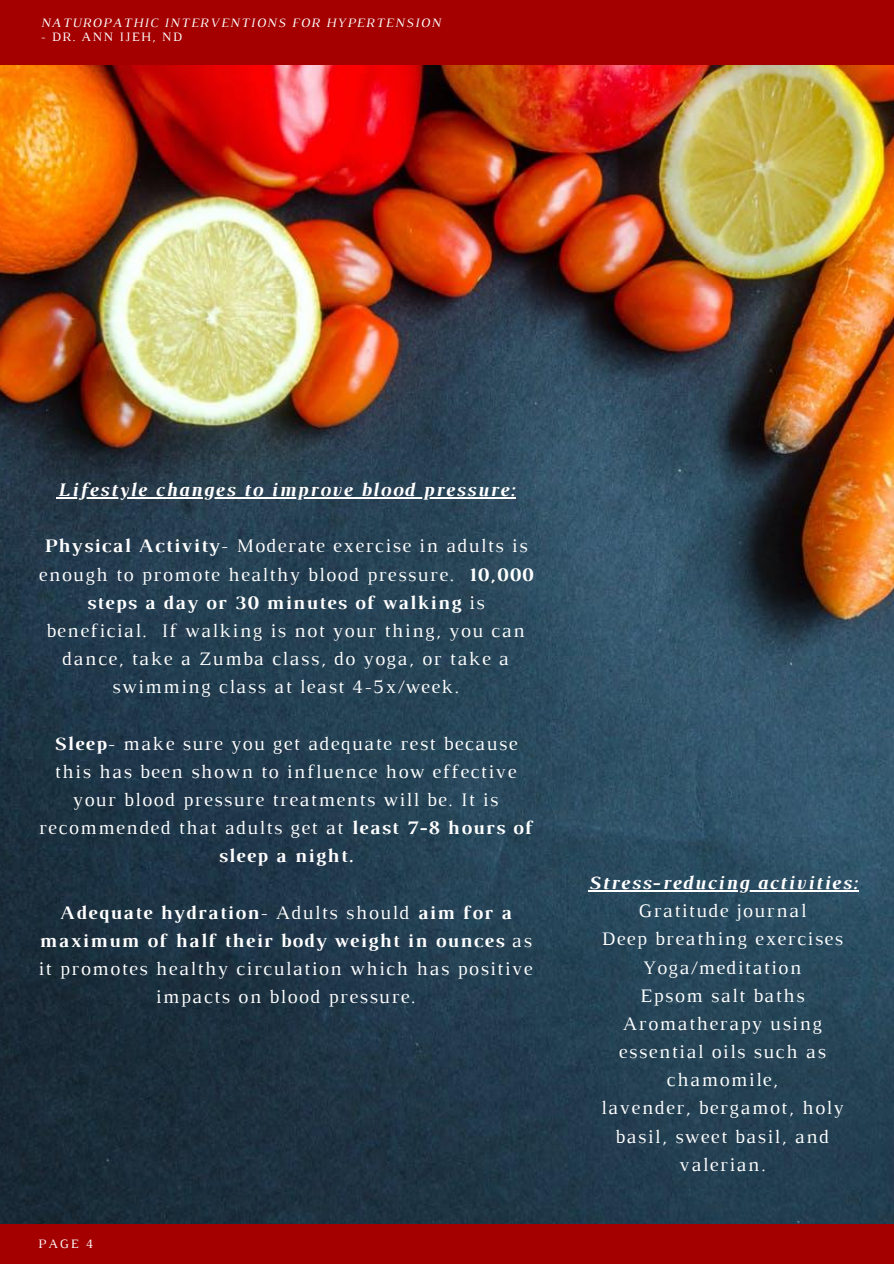
<style>
.page{position:relative;width:894px;height:1264px;background:#fff}
.page>*{position:absolute;margin:0;border:0;box-sizing:border-box;transform-origin:0 0}
.t1{font:19.5px/28.2px "Luthier";letter-spacing:.07em;color:#fff;text-align:center}
.t2{font:italic 700 19.5px "Luthier";letter-spacing:.07em;color:#fff}
.t3{font:italic 13.05px "Luthier";letter-spacing:.1em;color:#fff}
.t4{font:13.05px "Luthier";letter-spacing:.1em;color:#fff}
.s1{font-weight:700}
</style>
<div class="page">
<img style="left:0;top:64px;width:893px;height:1160px">
<hr style="left:57px;top:497px;width:458px;height:1px;background:#fff">
<div style="left:0;top:1224px;width:893px;height:39px;background:#a40000"></div>
<hr style="left:587px;top:890px;width:271px;height:1px;background:#fff">
<div style="left:0;top:0;width:893px;height:64px;background:#a40000"></div>
<p class="t3" style="left:41px;top:18px;width:401px">NATUROPATHIC INTERVENTIONS FOR HYPERTENSION</p>
<p class="t4" style="left:41px;top:32px;width:143px">- DR. ANN IJEH, ND</p>
<p class="t2" style="left:57px;top:482px;width:459px">Lifestyle changes to improve blood pressure:</p>
<p class="t1" style="left:39px;top:533px;width:495px"><span class="s1">Physical Activity</span>- Moderate exercise in adults is enough to promote healthy blood pressure. <span class="s1">10,000 steps a day or 30 minutes of walking</span> is beneficial. If walking is not your thing, you can dance, take a Zumba class, do yoga, or take a swimming class at least 4-5x/week.</p>
<p class="t1" style="left:39px;top:730px;width:495px"><span class="s1">Sleep</span>- make sure you get adequate rest because this has been shown to influence how effective your blood pressure treatments will be. It is recommended that adults get at <span class="s1">least 7-8 hours of sleep a night.</span></p>
<p class="t1" style="left:39px;top:899px;width:495px"><span class="s1">Adequate hydration</span>- Adults should <span class="s1">aim for a maximum of half their body weight in ounces</span> as it promotes healthy circulation which has positive impacts on blood pressure.</p>
<p class="t4" style="left:38px;top:1239px;width:56px">PAGE 4</p>
<p class="t2" style="left:587px;top:875px;width:271px">Stress-reducing activities:</p>
<p class="t1" style="left:601px;top:898px;width:244px">Gratitude journal<br>Deep breathing exercises<br>Yoga/meditation<br>Epsom salt baths<br>Aromatherapy using essential oils such as chamomile,<br>lavender, bergamot, holy basil, sweet basil, and valerian.</p>
</div>
